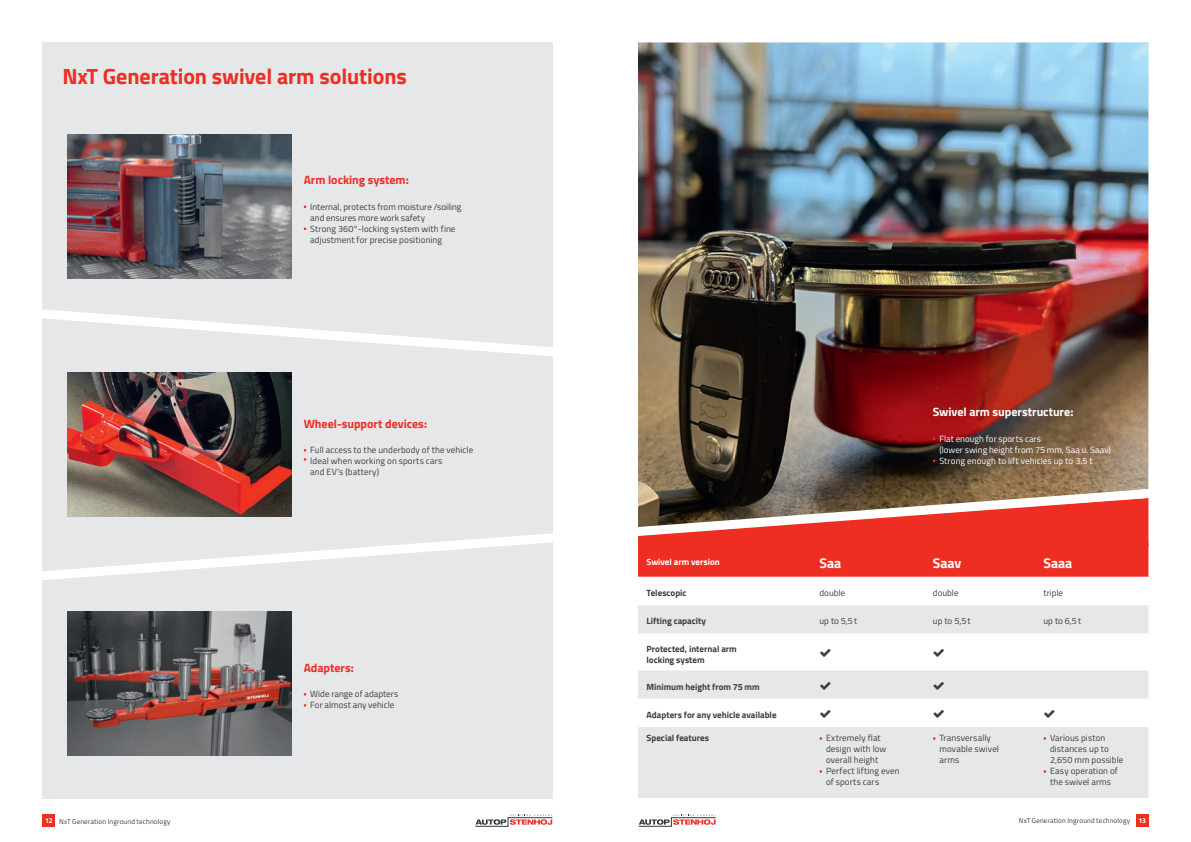
<style>
.page{position:relative;width:1191px;height:842px;background:#fff}
.page>*{position:absolute;margin:0;border:0;box-sizing:border-box;transform-origin:0 0}
.Headline_Weiß{font:700 22px "Titillium Web";letter-spacing:-.005em;color:#ee2e22}
.Fließtext{font:700 14px "Titillium Web";letter-spacing:-.01em;color:#fff}
.Headline_Weiß-2{font:700 12px "Titillium Web";color:#ee2e22}
.Headline_Weiß-3{font:700 12px "Titillium Web";color:#fff}
.Subline_-_heller_Hin{font:9px/11px "Titillium Web";letter-spacing:.01em;color:#3e3e3f}
.Fließtext-2{font:700 9px/11px "Titillium Web";color:#3e3e3f}
.Subline_-_heller_Hin-2{font:9px/11px "Titillium Web";letter-spacing:.005em;color:#fff}
.Fließtext-3{font:9px "Titillium Web";color:#3e3e3f}
.Fließtext-4{font:700 9px "Titillium Web";color:#fff}
.t1{font:7px "Titillium Web";letter-spacing:.02em;color:#3e3e3f}
.s1{font-weight:700;color:#fff}
</style>
<div class="page">
<div style="left:43px;top:814px;width:12px;height:12px;background:#ee2e22"></div>
<div style="left:1135px;top:814px;width:13px;height:12px;background:#ee2e22"></div>
<svg style="left:638px;top:814px;width:78px;height:12px"></svg>
<svg style="left:475px;top:814px;width:77px;height:12px"></svg>
<img style="left:638px;top:43px;width:510px;height:433px">
<div style="left:43px;top:43px;width:510px;height:756px;background:#e6e7e9"></div>
<img style="left:68px;top:135px;width:224px;height:143px">
<img style="left:68px;top:611px;width:224px;height:144px">
<img style="left:68px;top:373px;width:224px;height:103px">
<svg style="left:42px;top:302px;width:511px;height:61px"></svg>
<svg style="left:42px;top:476px;width:1107px;height:112px"></svg>
<svg style="left:638px;top:498px;width:510px;height:79px;background:#da483c"></svg>
<svg style="left:638px;top:577px;width:510px;height:11px"></svg>
<svg style="left:638px;top:605px;width:510px;height:193px;fill:#e6e7e9"></svg>
<svg style="left:820px;top:649px;width:10px;height:8px"></svg>
<svg style="left:933px;top:649px;width:11px;height:8px"></svg>
<svg style="left:820px;top:682px;width:10px;height:8px"></svg>
<svg style="left:933px;top:682px;width:11px;height:8px"></svg>
<svg style="left:820px;top:710px;width:10px;height:8px"></svg>
<svg style="left:933px;top:710px;width:11px;height:8px"></svg>
<svg style="left:1044px;top:710px;width:10px;height:8px"></svg>
<p class="Headline_Weiß" style="left:62px;top:60px;width:346px">NxT Generation swivel arm solutions</p>
<p class="Headline_Weiß-2" style="left:304px;top:171px;width:106px">Arm locking system:</p>
<p class="Subline_-_heller_Hin" style="left:310px;top:200px;width:153px">Internal, protects from moisture /soiling and ensures more work safety</p>
<p class="Subline_-_heller_Hin" style="left:310px;top:222px;width:147px">Strong 360°-locking system with fine adjustment for precise positioning</p>
<p class="Headline_Weiß-2" style="left:304px;top:414px;width:125px">Wheel-support devices:</p>
<p class="Subline_-_heller_Hin" style="left:310px;top:444px;width:164px">Full access to the underbody of the vehicle</p>
<p class="Subline_-_heller_Hin" style="left:310px;top:455px;width:133px">Ideal when working on sports cars and EV‘s (battery)</p>
<p class="Headline_Weiß-2" style="left:304px;top:658px;width:52px">Adapters:</p>
<p class="Subline_-_heller_Hin" style="left:310px;top:688px;width:90px">Wide range of adapters</p>
<p class="Subline_-_heller_Hin" style="left:310px;top:699px;width:86px">For almost any vehicle</p>
<p class="Headline_Weiß-3" style="left:933px;top:403px;width:142px">Swivel arm superstructure:</p>
<p class="Subline_-_heller_Hin-2" style="left:939px;top:432px;width:173px">Flat enough for sports cars<br>(lower swing height from 75 mm, Saa u. Saav)</p>
<p class="Subline_-_heller_Hin-2" style="left:939px;top:454px;width:155px">Strong enough to lift vehicles up to 3.5 t</p>
<p class="Fließtext-4" style="left:646px;top:555px;width:75px">Swivel arm version</p>
<p class="Fließtext" style="left:819px;top:552px;width:23px">Saa</p>
<p class="Fließtext" style="left:933px;top:552px;width:30px">Saav</p>
<p class="Fließtext" style="left:1043px;top:552px;width:30px">Saaa</p>
<p class="Fließtext-2" style="left:646px;top:587px;width:42px">Telescopic</p>
<p class="Fließtext-3" style="left:819px;top:586px;width:27px">double</p>
<p class="Fließtext-3" style="left:933px;top:586px;width:27px">double</p>
<p class="Fließtext-3" style="left:1043px;top:586px;width:21px">triple</p>
<p class="Fließtext-2" style="left:646px;top:615px;width:61px">Lifting capacity</p>
<p class="Fließtext-3" style="left:819px;top:615px;width:39px">up to 5,5t</p>
<p class="Fließtext-3" style="left:933px;top:615px;width:39px">up to 5,5t</p>
<p class="Fließtext-3" style="left:1043px;top:615px;width:39px">up to 6,5t</p>
<p class="Fließtext-2" style="left:646px;top:642px;width:92px">Protected, internal arm locking system</p>
<p class="Fließtext-2" style="left:646px;top:680px;width:115px">Minimum height from 75 mm</p>
<p class="Fließtext-2" style="left:646px;top:709px;width:132px">Adapters for any vehicle available</p>
<p class="Fließtext-2" style="left:646px;top:732px;width:64px">Special features</p>
<p class="Subline_-_heller_Hin" style="left:826px;top:732px;width:62px">Extremely flat design with low overall height</p>
<p class="Subline_-_heller_Hin" style="left:826px;top:765px;width:75px">Perfect lifting even of sports cars</p>
<p class="Subline_-_heller_Hin" style="left:939px;top:732px;width:61px">Transversally movable swivel arms</p>
<p class="Subline_-_heller_Hin" style="left:1050px;top:732px;width:75px">Various piston distances up to<br>2,650 mm possible</p>
<p class="Subline_-_heller_Hin" style="left:1050px;top:765px;width:69px">Easy operation of the swivel arms</p>
<p class="t1" style="left:45px;top:816px;width:127px"><span class="s1">12</span> NxT Generation Inground technology</p>
<p class="t1" style="left:1019px;top:816px;width:129px">NxT Generation Inground technology <span class="s1">13</span></p>
</div>
